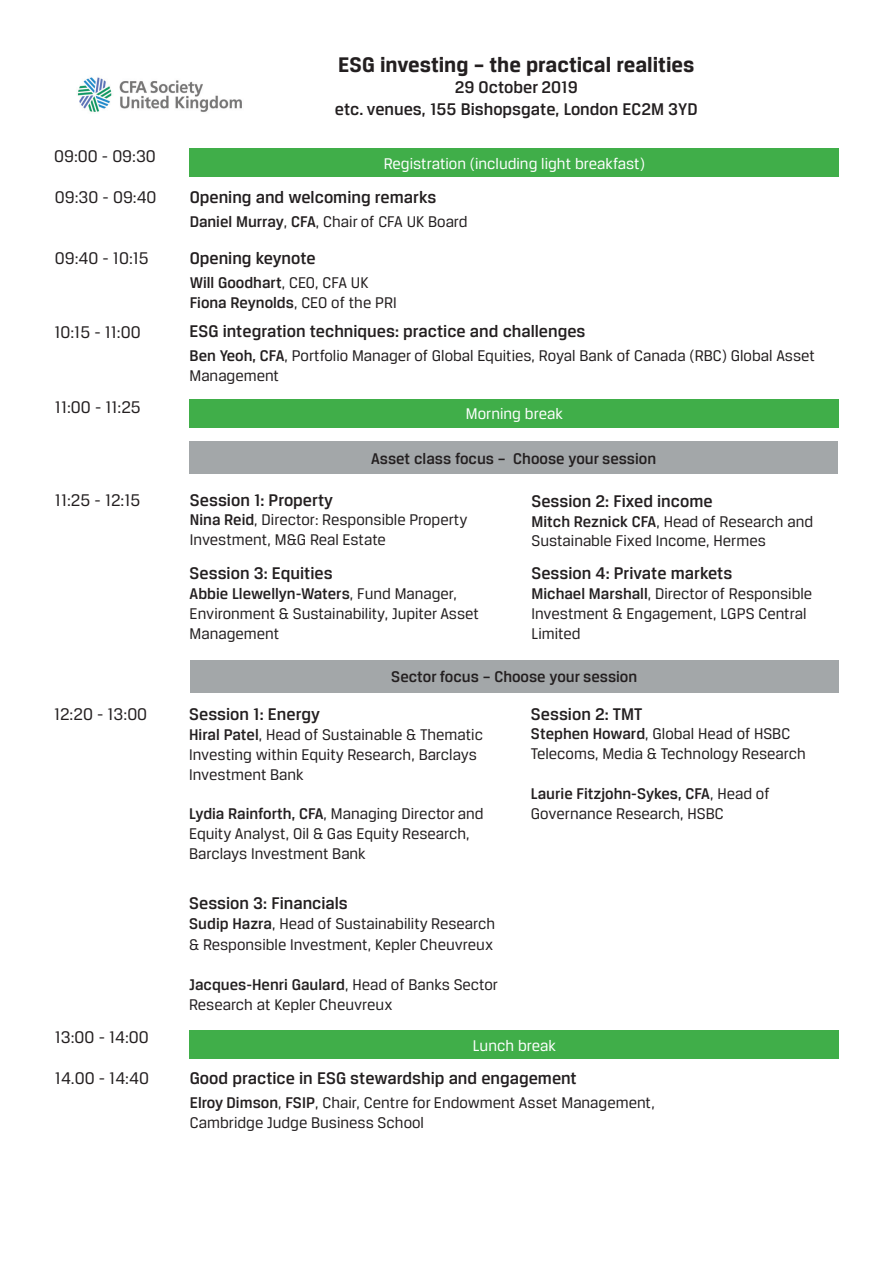
<style>
.page{position:relative;width:893px;height:1263px;background:#fff}
.page>*{position:absolute;margin:0;border:0;box-sizing:border-box;transform-origin:0 0}
.t1{font:700 22.5px "CFA Breuer Text";color:#231f20}
.t2{font:500 18px "CFA Breuer Text";color:#231f20}
.t3{font:18px "CFA Breuer Text";color:#231f20}
.t4{font:16.5px/19.8px "CFA Breuer Text";color:#231f20}
.t5{font:500 16.5px "CFA Breuer Text";color:#231f20}
.t6{font:16.5px "CFA Breuer Text";color:#fff}
.s1{font-weight:500}
.s2{font-weight:400}
</style>
<div class="page">
<div style="left:190px;top:148px;width:649px;height:29px;background:#40ae49"></div>
<div style="left:189px;top:441px;width:649px;height:33px;background:#a3a7a9"></div>
<img style="left:77px;top:77px;width:165px;height:36px">
<div style="left:190px;top:660px;width:648px;height:32px;background:#a3a7a9"></div>
<div style="left:190px;top:399px;width:649px;height:29px;background:#40ae49"></div>
<div style="left:190px;top:1030px;width:649px;height:29px;background:#40ae49"></div>
<p class="t3" style="left:54px;top:147px;width:103px">09:00 - 09:30</p>
<p class="t3" style="left:55px;top:187px;width:103px">09:30 - 09:40</p>
<p class="t3" style="left:55px;top:248px;width:95px">09:40 - 10:15</p>
<p class="t3" style="left:54px;top:322px;width:88px">10:15 - 11:00</p>
<p class="t3" style="left:55px;top:398px;width:87px">11:00 - 11:25</p>
<p class="t3" style="left:55px;top:490px;width:87px">11:25 - 12:15</p>
<p class="t3" style="left:54px;top:704px;width:95px">12:20 - 13:00</p>
<p class="t3" style="left:55px;top:1027px;width:96px">13:00 - 14:00</p>
<p class="t3" style="left:55px;top:1068px;width:96px">14.00 - 14:40</p>
<p class="t1" style="left:338px;top:52px;width:358px">ESG investing – the practical realities</p>
<p class="t2" style="left:455px;top:77px;width:124px">29 October 2019</p>
<p class="t2" style="left:335px;top:99px;width:364px">etc. venues, 155 Bishopsgate, London EC2M 3YD</p>
<p class="t6" style="left:384px;top:154px;width:263px">Registration (including light breakfast)</p>
<p class="t2" style="left:190px;top:187px;width:248px">Opening and welcoming remarks</p>
<p class="t4" style="left:190px;top:211px;width:279px"><span class="s1">Daniel Murray</span>, <span class="s1">CFA</span>, Chair of CFA UK Board</p>
<p class="t2" style="left:190px;top:248px;width:128px">Opening keynote</p>
<p class="t5" style="left:190px;top:273px;width:180px">Will Goodhart<span class="s2">, CEO, CFA UK</span></p>
<p class="t5" style="left:190px;top:293px;width:209px">Fiona Reynolds<span class="s2">, CEO of the PRI</span></p>
<p class="t2" style="left:190px;top:321px;width:397px">ESG integration techniques: practice and challenges</p>
<p class="t4" style="left:190px;top:346px;width:627px"><span class="s1">Ben Yeoh, CFA</span>, Portfolio Manager of Global Equities, Royal Bank of Canada (RBC) Global Asset<br>Management</p>
<p class="t6" style="left:466px;top:405px;width:99px">Morning break</p>
<p class="t5" style="left:371px;top:449px;width:287px">Asset class focus – Choose your session</p>
<p class="t2" style="left:190px;top:490px;width:145px">Session 1: Property</p>
<p class="t4" style="left:190px;top:510px;width:279px"><span class="s1">Nina Reid</span>, Director: Responsible Property<br>Investment, M&amp;G Real Estate</p>
<p class="t2" style="left:190px;top:563px;width:145px">Session 3: Equities</p>
<p class="t4" style="left:190px;top:584px;width:291px"><span class="s1">Abbie Llewellyn-Waters</span>, Fund Manager,<br>Environment &amp; Sustainability, Jupiter Asset<br>Management</p>
<p class="t2" style="left:531px;top:491px;width:183px">Session 2: Fixed income</p>
<p class="t4" style="left:531px;top:511px;width:283px"><span class="s1">Mitch Reznick CFA</span>, Head of Research and<br>Sustainable Fixed Income, Hermes</p>
<p class="t2" style="left:531px;top:563px;width:202px">Session 4: Private markets</p>
<p class="t4" style="left:531px;top:584px;width:282px"><span class="s1">Michael Marshall</span>, Director of Responsible<br>Investment &amp; Engagement, LGPS Central<br>Limited</p>
<p class="t5" style="left:391px;top:668px;width:247px">Sector focus – Choose your session</p>
<p class="t2" style="left:189px;top:704px;width:132px">Session 1: Energy</p>
<p class="t4" style="left:189px;top:724px;width:295px"><span class="s1">Hiral Patel</span>, Head of Sustainable &amp; Thematic<br>Investing within Equity Research, Barclays<br>Investment Bank</p>
<p class="t4" style="left:189px;top:804px;width:296px"><span class="s1">Lydia Rainforth, CFA</span>, Managing Director and<br>Equity Analyst, Oil &amp; Gas Equity Research,<br>Barclays Investment Bank</p>
<p class="t2" style="left:189px;top:893px;width:160px">Session 3: Financials</p>
<p class="t4" style="left:189px;top:912px;width:308px;line-height:21.6px"><span class="s1">Sudip Hazra</span>, Head of Sustainability Research &amp; Responsible Investment, Kepler Cheuvreux</p>
<p class="t4" style="left:189px;top:974px;width:311px"><span class="s1">Jacques-Henri Gaulard</span>, Head of Banks Sector<br>Research at Kepler Cheuvreux</p>
<p class="t2" style="left:531px;top:703px;width:113px">Session 2: TMT</p>
<p class="t4" style="left:531px;top:724px;width:276px"><span class="s1">Stephen Howard</span>, Global Head of HSBC<br>Telecoms, Media &amp; Technology Research</p>
<p class="t4" style="left:531px;top:783px;width:240px"><span class="s1">Laurie Fitzjohn-Sykes, CFA</span>, Head of<br>Governance Research, HSBC</p>
<p class="t6" style="left:473px;top:1036px;width:85px">Lunch break</p>
<p class="t2" style="left:190px;top:1067px;width:389px">Good practice in ESG stewardship and engagement</p>
<p class="t4" style="left:190px;top:1092px;width:467px"><span class="s1">Elroy Dimson</span>, <span class="s1">FSIP</span>, Chair, Centre for Endowment Asset Management,<br>Cambridge Judge Business School</p>
</div>
